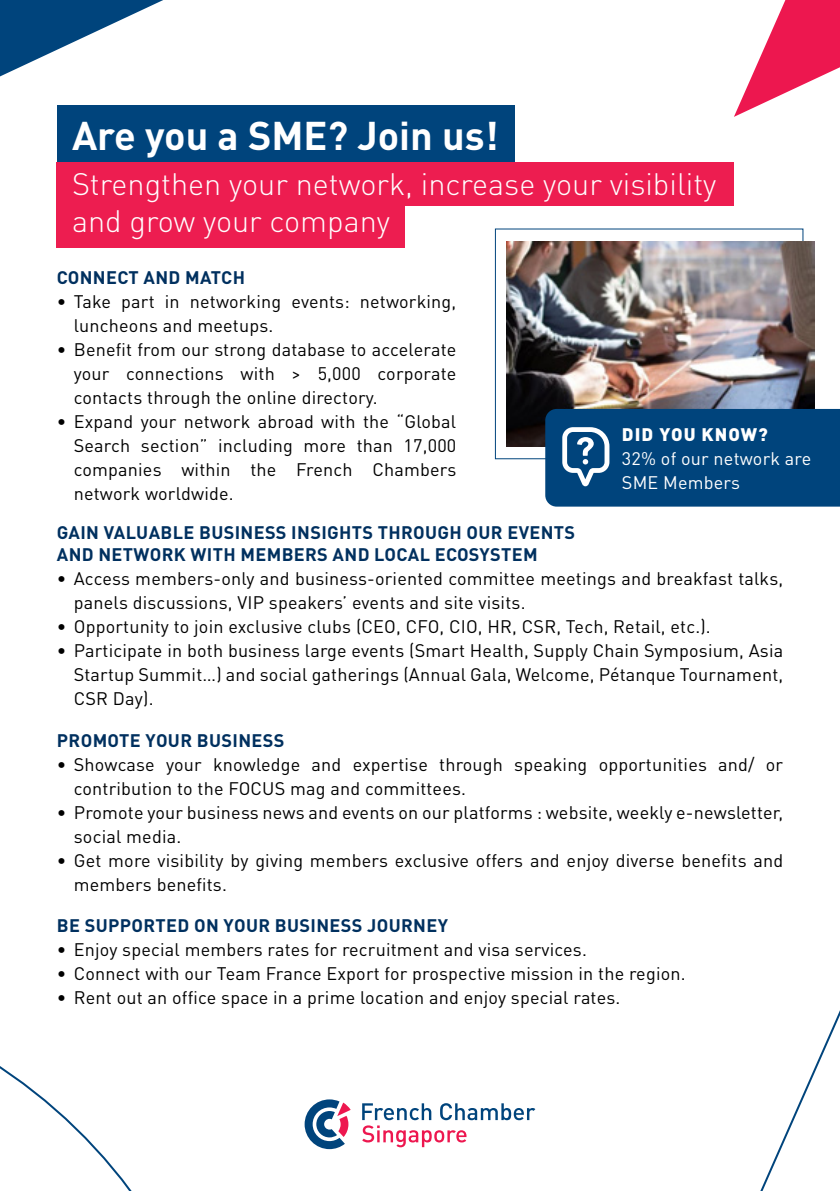
<style>
.page{position:relative;width:840px;height:1191px;background:#fff}
.page>*{position:absolute;margin:0;border:0;box-sizing:border-box;transform-origin:0 0}
.t1{font:700 39.6px "DIN Pro";color:#fff}
.t2{font:300 30.6px/36.8px "DIN Pro";color:#fff}
.t3{font:18px/24px "DIN Pro";letter-spacing:.01em;color:#000}
.t4{font:700 18px/22px "DIN Pro";letter-spacing:.02em;color:#00305f}
.t5{font:18px/24px "DIN Pro";letter-spacing:.01em;color:#fff}
.t6{font:900 18px "DIN Pro";letter-spacing:.06em;color:#fff}
</style>
<div class="page">
<div style="left:57px;top:162px;width:676px;height:43px;background:#ed1d50"></div>
<div style="left:57px;top:204px;width:347px;height:43px;background:#ed1d50"></div>
<div style="left:57px;top:105px;width:457px;height:57px;background:#00447c"></div>
<img style="left:506px;top:241px;width:307px;height:205px">
<div style="left:545px;top:409px;width:294px;height:97px;background:#00447c"></div>
<svg style="left:734px;top:0;width:105px;height:117px"></svg>
<svg style="left:0;top:0;width:163px;height:77px"></svg>
<svg style="left:362px;top:1103px;width:173px;height:44px"></svg>
<svg style="left:304px;top:1099px;width:46px;height:50px"></svg>
<svg style="left:0;top:1066px;width:132px;height:125px"></svg>
<svg style="left:760px;top:1012px;width:79px;height:179px"></svg>
<h1 class="t1" style="left:72px;top:108px;width:427px">Are you a SME? Join us!</h1>
<h2 class="t2" style="left:72px;top:164px;width:645px">Strengthen your network, increase your visibility and grow your company</h2>
<p class="t4" style="left:57px;top:266px;width:190px">CONNECT AND MATCH</p>
<p class="t3" style="left:74px;top:289px;width:384px;text-indent:-17px">• Take part in networking events: networking, luncheons and meetups.</p>
<p class="t3" style="left:74px;top:337px;width:384px;text-align:justify;text-indent:-17px">• Benefit from our strong database to accelerate your connections with &gt; 5,000 corporate contacts through the online directory.</p>
<p class="t3" style="left:74px;top:409px;width:384px;text-align:justify;text-indent:-17px">• Expand your network abroad with the “Global Search section” including more than 17,000 companies within the French Chambers network worldwide.</p>
<p class="t6" style="left:621px;top:422px;width:147px">DID YOU KNOW?</p>
<p class="t5" style="left:621px;top:446px;width:191px">32% of our network are<br>SME Members</p>
<p class="t4" style="left:57px;top:521px;width:519px">GAIN VALUABLE BUSINESS INSIGHTS THROUGH OUR EVENTS<br>AND NETWORK WITH MEMBERS AND LOCAL ECOSYSTEM</p>
<p class="t3" style="left:74px;top:566px;width:710px;text-indent:-17px">• Access members-only and business-oriented committee meetings and breakfast talks, panels discussions, VIP speakers’ events and site visits.</p>
<p class="t3" style="left:57px;top:614px;width:655px">• Opportunity to join exclusive clubs (CEO, CFO, CIO, HR, CSR, Tech, Retail, etc.).</p>
<p class="t3" style="left:74px;top:638px;width:710px;text-align:justify;text-indent:-17px">• Participate in both business large events (Smart Health, Supply Chain Symposium, Asia Startup Summit…) and social gatherings (Annual Gala, Welcome, Pétanque Tournament, CSR Day).</p>
<p class="t4" style="left:57px;top:728px;width:229px">PROMOTE YOUR BUSINESS</p>
<p class="t3" style="left:74px;top:751px;width:710px;text-indent:-17px">• Showcase your knowledge and expertise through speaking opportunities and/ or contribution to the FOCUS mag and committees.</p>
<p class="t3" style="left:74px;top:799px;width:710px;text-indent:-17px">• Promote your business news and events on our platforms : website, weekly e-newsletter, social media.</p>
<p class="t3" style="left:74px;top:847px;width:710px;text-indent:-17px">• Get more visibility by giving members exclusive offers and enjoy diverse benefits and members benefits.</p>
<p class="t4" style="left:57px;top:913px;width:392px">BE SUPPORTED ON YOUR BUSINESS JOURNEY</p>
<p class="t3" style="left:57px;top:936px;width:531px">• Enjoy special members rates for recruitment and visa services.</p>
<p class="t3" style="left:57px;top:960px;width:630px">• Connect with our Team France Export for prospective mission in the region.</p>
<p class="t3" style="left:57px;top:984px;width:564px">• Rent out an office space in a prime location and enjoy special rates.</p>
</div>
